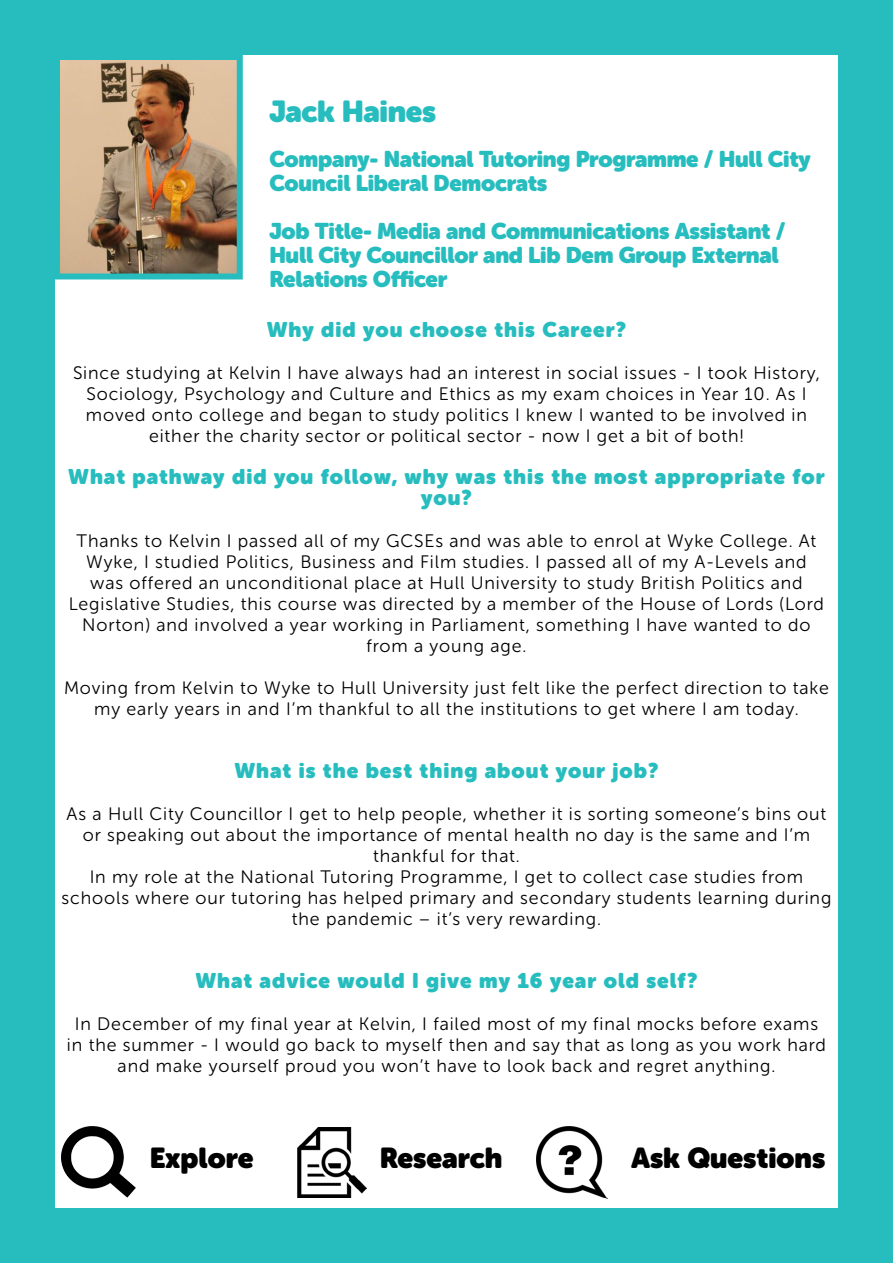
<style>
.page{position:relative;width:893px;height:1263px;background:#fff}
.page>*{position:absolute;margin:0;border:0;box-sizing:border-box;transform-origin:0 0}
.t1{font:30px "Museo Sans Rounded";letter-spacing:-.01em;color:#27bdbe}
.t2{font:28.5px "Museo Sans Rounded";color:#000}
.t3{font:22.5px/24px "Museo Sans Rounded";letter-spacing:-.01em;color:#27bdbe}
.t4{font:21px/21px "Museo Sans Rounded";letter-spacing:.05em;color:#27bdbe;text-align:center}
.t5{font:18px/21px "Museo Sans Rounded 300";letter-spacing:.05em;color:#000;text-align:center}
</style>
<div class="page">
<div style="left:0;top:0;width:893px;height:54px;background:#27bdbe"></div>
<div style="left:0;top:54px;width:54px;height:1209px;background:#27bdbe"></div>
<div style="left:839px;top:45px;width:54px;height:1218px;background:#27bdbe"></div>
<div style="left:2px;top:1209px;width:891px;height:54px;background:#27bdbe"></div>
<img style="left:61px;top:61px;width:175px;height:211px">
<div style="left:54px;top:54px;width:189px;height:225px;border:6px solid #27bdbe"></div>
<img style="left:62px;top:1127px;width:73px;height:71px">
<img style="left:298px;top:1127px;width:69px;height:71px">
<img style="left:536px;top:1127px;width:72px;height:71px">
<h1 class="t1" style="left:269px;top:95px;width:168px">Jack Haines</h1>
<p class="t3" style="left:269px;top:148px;width:543px">Company- National Tutoring Programme / Hull City<br>Council Liberal Democrats</p>
<p class="t3" style="left:269px;top:220px;width:518px">Job Title- Media and Communications Assistant /<br>Hull City Councillor and Lib Dem Group External<br>Relations Officer</p>
<p class="t4" style="left:267px;top:319px;width:361px">Why did you choose this Career?</p>
<p class="t5" style="left:73px;top:362px;width:748px">Since studying at Kelvin I have always had an interest in social issues - I took History, Sociology, Psychology and Culture and Ethics as my exam choices in Year 10. As I moved onto college and began to study politics I knew I wanted to be involved in either the charity sector or political sector - now I get a bit of both!</p>
<p class="t4" style="left:68px;top:466px;width:758px">What pathway did you follow, why was this the most appropriate for you?</p>
<p class="t5" style="left:69px;top:530px;width:756px">Thanks to Kelvin I passed all of my GCSEs and was able to enrol at Wyke College. At Wyke, I studied Politics, Business and Film studies. I passed all of my A-Levels and was offered an unconditional place at Hull University to study British Politics and Legislative Studies, this course was directed by a member of the House of Lords (Lord Norton) and involved a year working in Parliament, something I have wanted to do from a young age.</p>
<p class="t5" style="left:64px;top:677px;width:766px">Moving from Kelvin to Wyke to Hull University just felt like the perfect direction to take my early years in and I’m thankful to all the institutions to get where I am today.</p>
<p class="t4" style="left:235px;top:760px;width:425px">What is the best thing about your job?</p>
<p class="t5" style="left:62px;top:803px;width:771px">As a Hull City Councillor I get to help people, whether it is sorting someone’s bins out or speaking out about the importance of mental health no day is the same and I’m thankful for that.<br>In my role at the National Tutoring Programme, I get to collect case studies from schools where our tutoring has helped primary and secondary students learning during the pandemic – it’s very rewarding.</p>
<p class="t4" style="left:195px;top:970px;width:504px">What advice would I give my 16 year old self?</p>
<p class="t5" style="left:67px;top:1013px;width:761px">In December of my final year at Kelvin, I failed most of my final mocks before exams in the summer - I would go back to myself then and say that as long as you work hard and make yourself proud you won’t have to look back and regret anything.</p>
<h2 class="t2" style="left:150px;top:1141px;width:105px">Explore</h2>
<h2 class="t2" style="left:380px;top:1141px;width:124px">Research</h2>
<h2 class="t2" style="left:631px;top:1141px;width:196px">Ask Questions</h2>
</div>
